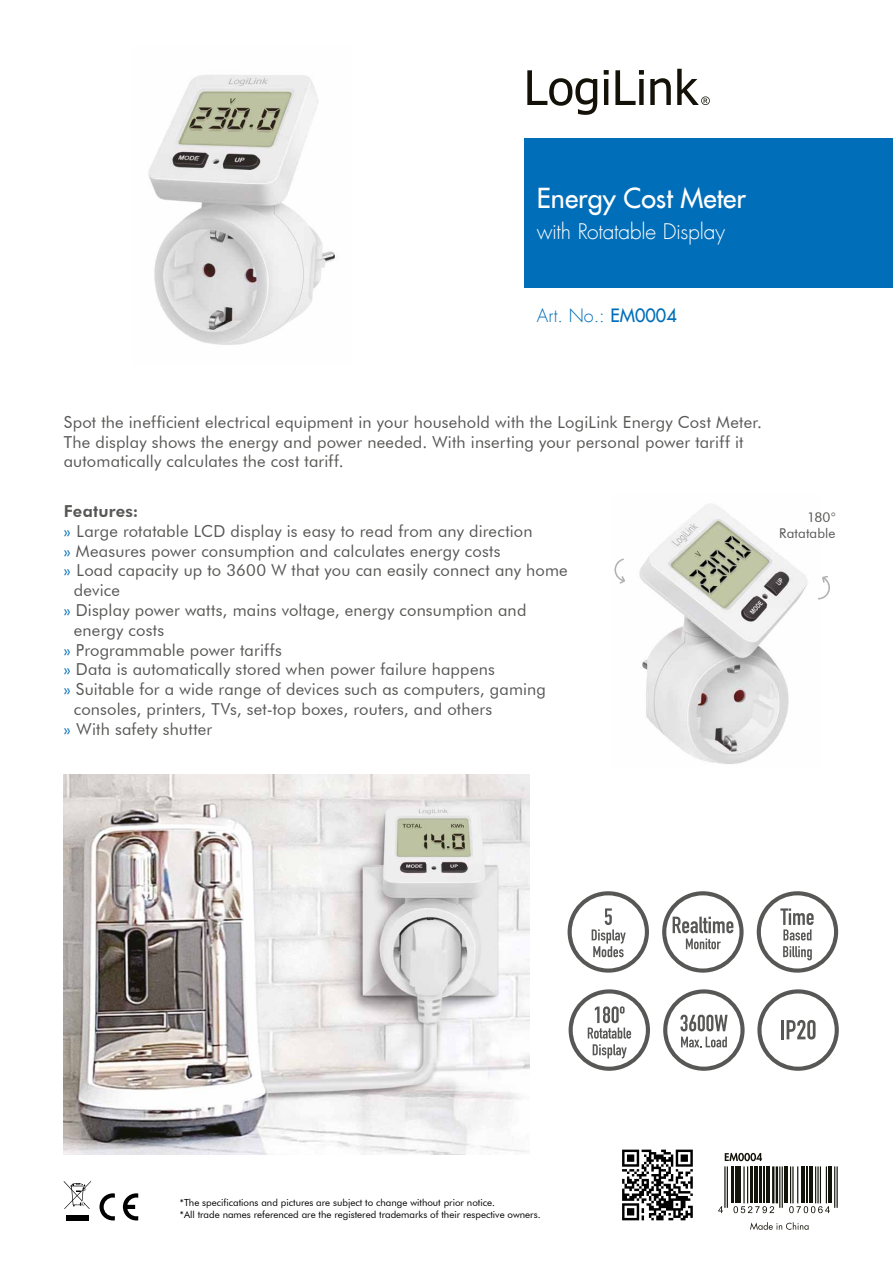
<style>
.page{position:relative;width:893px;height:1263px;background:#fff}
.page>*{position:absolute;margin:0;border:0;box-sizing:border-box;transform-origin:0 0}
.t1{font:27px "Futura LT";color:#fff}
.t2{font:300 21px "Futura LT";letter-spacing:-.01em;color:#fff}
.t3{font:300 18px "Futura LT";color:#006eb8}
.t4{font:16.5px/19.8px "Futura BT";letter-spacing:.01em;color:#575756}
.t5{font:800 16.5px "Futura BT";letter-spacing:.015em;color:#575756}
.t6{font:13.5px/16.2px "Futura BT";letter-spacing:.01em;color:#575756;text-align:right}
.t7{font:9.75px/11.7px "Futura BT";color:#000}
.s1{font-weight:400}
.s2{color:#006eb8}
</style>
<div class="page">
<svg style="left:64px;top:1181px;width:27px;height:28px"></svg>
<div style="left:66px;top:1215px;width:23px;height:5px;background:#000"></div>
<svg style="left:99px;top:1193px;width:16px;height:27px"></svg>
<svg style="left:123px;top:1193px;width:15px;height:27px"></svg>
<div style="left:524px;top:138px;width:369px;height:150px;background:#006eb8"></div>
<img style="left:148px;top:75px;width:187px;height:270px">
<img style="left:64px;top:774px;width:466px;height:381px">
<svg style="left:527px;top:69px;width:183px;height:46px"></svg>
<img style="left:639px;top:503px;width:181px;height:261px">
<svg style="left:818px;top:576px;width:12px;height:23px"></svg>
<svg style="left:614px;top:558px;width:11px;height:26px"></svg>
<svg style="left:622px;top:1149px;width:71px;height:71px"></svg>
<svg style="left:725px;top:1153px;width:37px;height:8px"></svg>
<svg style="left:750px;top:1222px;width:58px;height:8px"></svg>
<svg style="left:718px;top:1206px;width:5px;height:7px"></svg>
<svg style="left:733px;top:1206px;width:41px;height:7px"></svg>
<svg style="left:789px;top:1206px;width:41px;height:7px"></svg>
<hr style="left:727px;top:1166px;width:1px;height:42px;background:#121309">
<hr style="left:724px;top:1166px;width:1px;height:42px;background:#121309">
<hr style="left:731px;top:1166px;width:3px;height:37px;background:#121309">
<hr style="left:735px;top:1166px;width:1px;height:37px;background:#121309">
<hr style="left:737px;top:1166px;width:4px;height:37px;background:#121309">
<hr style="left:747px;top:1166px;width:1px;height:37px;background:#121309">
<hr style="left:743px;top:1166px;width:2px;height:37px;background:#121309">
<hr style="left:751px;top:1166px;width:2px;height:37px;background:#121309">
<hr style="left:754px;top:1166px;width:4px;height:37px;background:#121309">
<hr style="left:759px;top:1166px;width:2px;height:37px;background:#121309">
<hr style="left:764px;top:1166px;width:1px;height:37px;background:#121309">
<hr style="left:766px;top:1166px;width:4px;height:37px;background:#121309">
<hr style="left:776px;top:1166px;width:2px;height:37px;background:#121309">
<hr style="left:772px;top:1166px;width:2px;height:37px;background:#121309">
<hr style="left:782px;top:1166px;width:1px;height:42px;background:#121309">
<hr style="left:779px;top:1166px;width:1px;height:42px;background:#121309">
<hr style="left:784px;top:1166px;width:4px;height:37px;background:#121309">
<hr style="left:797px;top:1166px;width:1px;height:37px;background:#121309">
<hr style="left:792px;top:1166px;width:2px;height:37px;background:#121309">
<hr style="left:790px;top:1166px;width:1px;height:37px;background:#121309">
<hr style="left:801px;top:1166px;width:3px;height:37px;background:#121309">
<hr style="left:807px;top:1166px;width:1px;height:37px;background:#121309">
<hr style="left:809px;top:1166px;width:4px;height:37px;background:#121309">
<hr style="left:826px;top:1166px;width:1px;height:37px;background:#121309">
<hr style="left:820px;top:1166px;width:1px;height:37px;background:#121309">
<hr style="left:817px;top:1166px;width:2px;height:37px;background:#121309">
<hr style="left:815px;top:1166px;width:1px;height:37px;background:#121309">
<hr style="left:828px;top:1166px;width:4px;height:37px;background:#121309">
<hr style="left:836px;top:1166px;width:2px;height:42px;background:#121309">
<hr style="left:834px;top:1166px;width:1px;height:42px;background:#121309">
<svg style="left:568px;top:891px;width:81px;height:82px"></svg>
<svg style="left:757px;top:891px;width:81px;height:82px"></svg>
<svg style="left:757px;top:989px;width:82px;height:82px"></svg>
<svg style="left:662px;top:891px;width:82px;height:82px"></svg>
<svg style="left:569px;top:989px;width:81px;height:82px"></svg>
<svg style="left:663px;top:989px;width:82px;height:82px"></svg>
<h1 class="t1" style="left:537px;top:180px;width:211px">Energy Cost Meter</h1>
<p class="t2" style="left:537px;top:219px;width:190px">with Rotatable Display</p>
<p class="t3" style="left:537px;top:305px;width:141px">Art. No.: <span class="s1">EM0004</span></p>
<p class="t4" style="left:64px;top:412px;width:700px">Spot the inefficient electrical equipment in your household with the LogiLink Energy Cost Meter.<br>The display shows the energy and power needed. With inserting your personal power tariff it automatically calculates the cost tariff.</p>
<p class="t5" style="left:64px;top:501px;width:76px">Features:</p>
<p class="t4" style="left:64px;top:521px;width:470px"><span class="s2">»</span> Large rotatable LCD display is easy to read from any direction</p>
<p class="t4" style="left:64px;top:541px;width:438px"><span class="s2">»</span> Measures power consumption and calculates energy costs</p>
<p class="t4" style="left:64px;top:560px;width:505px"><span class="s2">»</span> Load capacity up to 3600 W that you can easily connect any home</p>
<p class="t4" style="left:74px;top:580px;width:48px">device</p>
<p class="t4" style="left:64px;top:600px;width:464px"><span class="s2">»</span> Display power watts, mains voltage, energy consumption and</p>
<p class="t4" style="left:74px;top:620px;width:92px">energy costs</p>
<p class="t4" style="left:64px;top:640px;width:219px"><span class="s2">»</span> Programmable power tariffs</p>
<p class="t4" style="left:64px;top:659px;width:432px"><span class="s2">»</span> Data is automatically stored when power failure happens</p>
<p class="t4" style="left:64px;top:679px;width:484px"><span class="s2">»</span> Suitable for a wide range of devices such as computers, gaming</p>
<p class="t4" style="left:74px;top:699px;width:420px">consoles, printers, TVs, set-top boxes, routers, and others</p>
<p class="t4" style="left:64px;top:719px;width:150px"><span class="s2">»</span> With safety shutter</p>
<p class="t6" style="left:779px;top:509px;width:58px">180°<br>Ratatable</p>
<p class="t7" style="left:180px;top:1196px;width:362px">*The specifications and pictures are subject to change without prior notice.<br>*All trade names referenced are the registered trademarks of their respective owners.</p>
</div>
